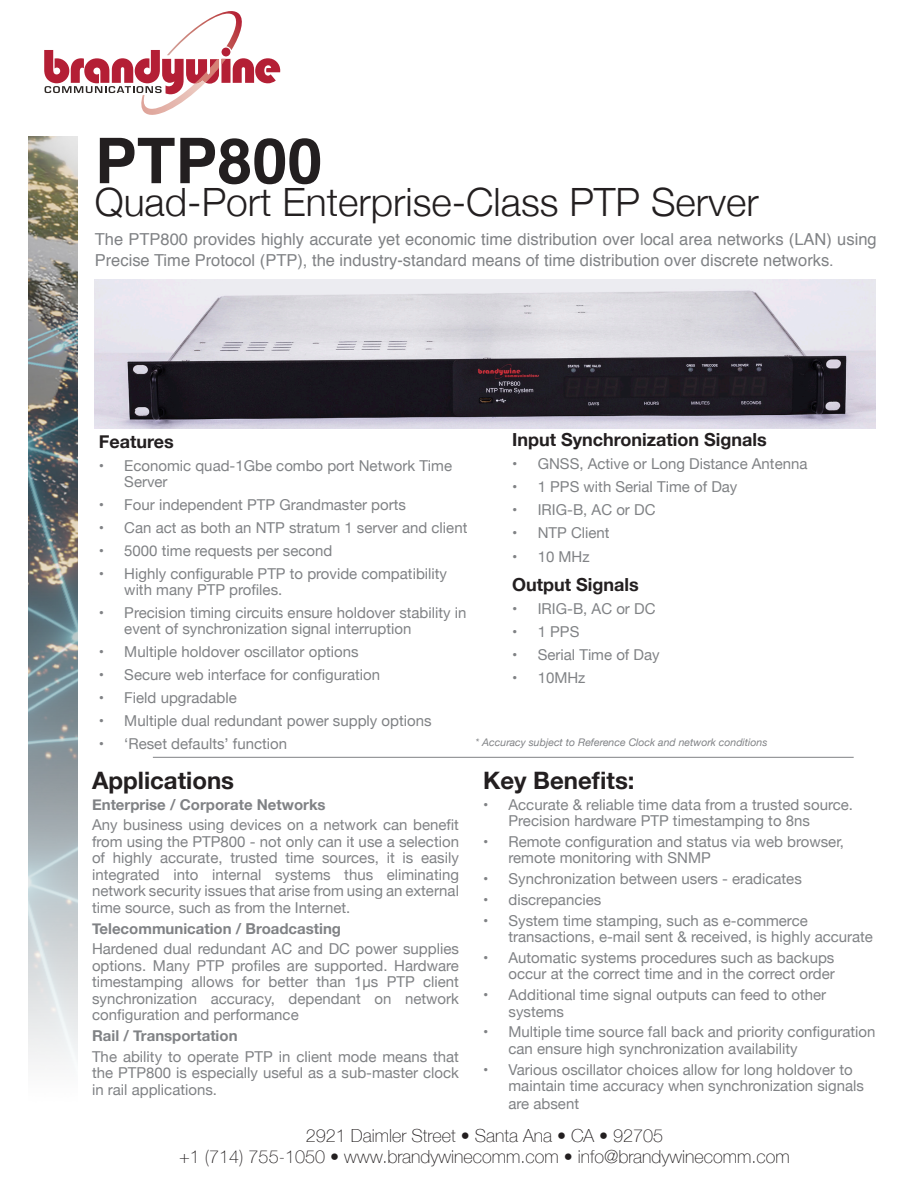
<style>
.page{position:relative;width:918px;height:1188px;background:#fff}
.page>*{position:absolute;margin:0;border:0;box-sizing:border-box;transform-origin:0 0}
.Product_name-sub_copy{font:700 63px "Helvetica";color:#231f20}
.Product_name-sub_copy-2{font:300 39px "Helvetica Neue";color:#231f20}
.Benefits_and_body_copy{font:700 24px "Helvetica Neue";color:#231f20}
.t1{font:100 18px/21.6px "Helvetica Neue";color:#231f20;text-align:center}
.Features_Input_copy{font:700 18px "Helvetica Neue";color:#231f20}
.Product_name-sub_copy-3{font:16.5px/21px "Helvetica";color:#808285}
.Benefits_and_body_copy-2{font:15px/16.5px "Helvetica Neue";color:#808285}
.Features_Input_copy-2{font:15px/16.5px "Helvetica Neue";color:#808285}
.Benefits_and_body_copy-3{font:700 15px "Helvetica Neue";color:#808285}
.t2{font:italic 10.5px "Helvetica Neue";color:#808285}
</style>
<div class="page">
<img style="left:28px;top:136px;width:49px;height:926px">
<svg style="left:44px;top:11px;width:236px;height:104px"></svg>
<img style="left:95px;top:279px;width:780px;height:150px">
<hr style="left:153px;top:757px;width:701px;height:1px;background:#808285">
<p class="Product_name-sub_copy" style="left:95px;top:110px;width:229px">PTP800</p>
<p class="Product_name-sub_copy-2" style="left:95px;top:171px;width:665px">Quad-Port Enterprise-Class PTP Server</p>
<p class="Product_name-sub_copy-3" style="left:95px;top:229px;width:783px">The PTP800 provides highly accurate yet economic time distribution over local area networks (LAN) using<br>Precise Time Protocol (PTP), the industry-standard means of time distribution over discrete networks.</p>
<p class="Features_Input_copy" style="left:99px;top:427px;width:77px">Features</p>
<p class="Features_Input_copy-2" style="left:124px;top:458px;width:329px;text-indent:-26px">• Economic quad-1Gbe combo port Network Time<br>Server</p>
<p class="Features_Input_copy-2" style="left:99px;top:497px;width:309px">• Four independent PTP Grandmaster ports</p>
<p class="Features_Input_copy-2" style="left:99px;top:520px;width:370px">• Can act as both an NTP stratum 1 server and client</p>
<p class="Features_Input_copy-2" style="left:99px;top:543px;width:235px">• 5000 time requests per second</p>
<p class="Features_Input_copy-2" style="left:124px;top:566px;width:324px;text-indent:-26px">• Highly configurable PTP to provide compatibility with many PTP profiles.</p>
<p class="Features_Input_copy-2" style="left:124px;top:605px;width:344px;text-indent:-26px">• Precision timing circuits ensure holdover stability in event of synchronization signal interruption</p>
<p class="Features_Input_copy-2" style="left:99px;top:645px;width:261px">• Multiple holdover oscillator options</p>
<p class="Features_Input_copy-2" style="left:99px;top:668px;width:283px">• Secure web interface for configuration</p>
<p class="Features_Input_copy-2" style="left:99px;top:690px;width:140px">• Field upgradable</p>
<p class="Features_Input_copy-2" style="left:99px;top:713px;width:334px">• Multiple dual redundant power supply options</p>
<p class="Features_Input_copy-2" style="left:99px;top:736px;width:190px">• ‘Reset defaults’ function</p>
<p class="Benefits_and_body_copy" style="left:92px;top:761px;width:144px">Applications</p>
<p class="Benefits_and_body_copy-3" style="left:92px;top:792px;width:235px">Enterprise / Corporate Networks</p>
<p class="Benefits_and_body_copy-2" style="left:92px;top:818px;width:368px;text-align:justify">Any business using devices on a network can benefit from using the PTP800 - not only can it use a selection of highly accurate, trusted time sources, it is easily integrated into internal systems thus eliminating network security issues that arise from using an external time source, such as from the Internet.</p>
<p class="Benefits_and_body_copy-3" style="left:92px;top:916px;width:251px">Telecommunication / Broadcasting</p>
<p class="Benefits_and_body_copy-2" style="left:92px;top:942px;width:368px;text-align:justify">Hardened dual redundant AC and DC power supplies options. Many PTP profiles are supported. Hardware timestamping allows for better than 1µs PTP client synchronization accuracy, dependant on network configuration and performance</p>
<p class="Benefits_and_body_copy-3" style="left:92px;top:1024px;width:147px">Rail / Transportation</p>
<p class="Benefits_and_body_copy-2" style="left:92px;top:1049px;width:368px;text-align:justify">The ability to operate PTP in client mode means that the PTP800 is especially useful as a sub-master clock in rail applications.</p>
<p class="Features_Input_copy" style="left:512px;top:426px;width:256px">Input Synchronization Signals</p>
<p class="Features_Input_copy-2" style="left:512px;top:456px;width:297px">• GNSS, Active or Long Distance Antenna</p>
<p class="Features_Input_copy-2" style="left:512px;top:479px;width:227px">• 1 PPS with Serial Time of Day</p>
<p class="Features_Input_copy-2" style="left:512px;top:502px;width:145px">• IRIG-B, AC or DC</p>
<p class="Features_Input_copy-2" style="left:512px;top:525px;width:99px">• NTP Client</p>
<p class="Features_Input_copy-2" style="left:512px;top:549px;width:79px">• 10 MHz</p>
<p class="Features_Input_copy" style="left:512px;top:570px;width:128px">Output Signals</p>
<p class="Features_Input_copy-2" style="left:512px;top:601px;width:145px">• IRIG-B, AC or DC</p>
<p class="Features_Input_copy-2" style="left:512px;top:624px;width:69px">• 1 PPS</p>
<p class="Features_Input_copy-2" style="left:512px;top:647px;width:149px">• Serial Time of Day</p>
<p class="Features_Input_copy-2" style="left:512px;top:670px;width:75px">• 10MHz</p>
<p class="t2" style="left:476px;top:735px;width:293px">* Accuracy subject to Reference Clock and network conditions</p>
<p class="Benefits_and_body_copy" style="left:483px;top:761px;width:153px">Key Benefits:</p>
<p class="Benefits_and_body_copy-2" style="left:509px;top:797px;width:346px;text-indent:-26px">• Accurate &amp; reliable time data from a trusted source.<br>Precision hardware PTP timestamping to 8ns</p>
<p class="Benefits_and_body_copy-2" style="left:509px;top:834px;width:337px;text-indent:-26px">• Remote configuration and status via web browser, remote monitoring with SNMP</p>
<p class="Benefits_and_body_copy-2" style="left:483px;top:871px;width:320px">• Synchronization between users - eradicates</p>
<p class="Benefits_and_body_copy-2" style="left:483px;top:892px;width:120px">• discrepancies</p>
<p class="Benefits_and_body_copy-2" style="left:509px;top:913px;width:366px;text-indent:-26px">• System time stamping, such as e-commerce transactions, e-mail sent &amp; received, is highly accurate</p>
<p class="Benefits_and_body_copy-2" style="left:483px;top:950px;width:353px;text-align:right">• Automatic systems procedures such as backups occur at the correct time and in the correct order</p>
<p class="Benefits_and_body_copy-2" style="left:509px;top:987px;width:319px;text-indent:-26px">• Additional time signal outputs can feed to other systems</p>
<p class="Benefits_and_body_copy-2" style="left:509px;top:1025px;width:368px;text-indent:-26px">• Multiple time source fall back and priority configuration can ensure high synchronization availability</p>
<p class="Benefits_and_body_copy-2" style="left:509px;top:1062px;width:357px;text-indent:-26px">• Various oscillator choices allow for long holdover to maintain time accuracy when synchronization signals</p>
<p class="Benefits_and_body_copy-2" style="left:509px;top:1096px;width:72px">are absent</p>
<p class="t1" style="left:179px;top:1124px;width:612px">2921 Daimler Street • Santa Ana • CA • 92705<br>+1 (714) 755-1050 • www.brandywinecomm.com • info@brandywinecomm.com</p>
</div>
